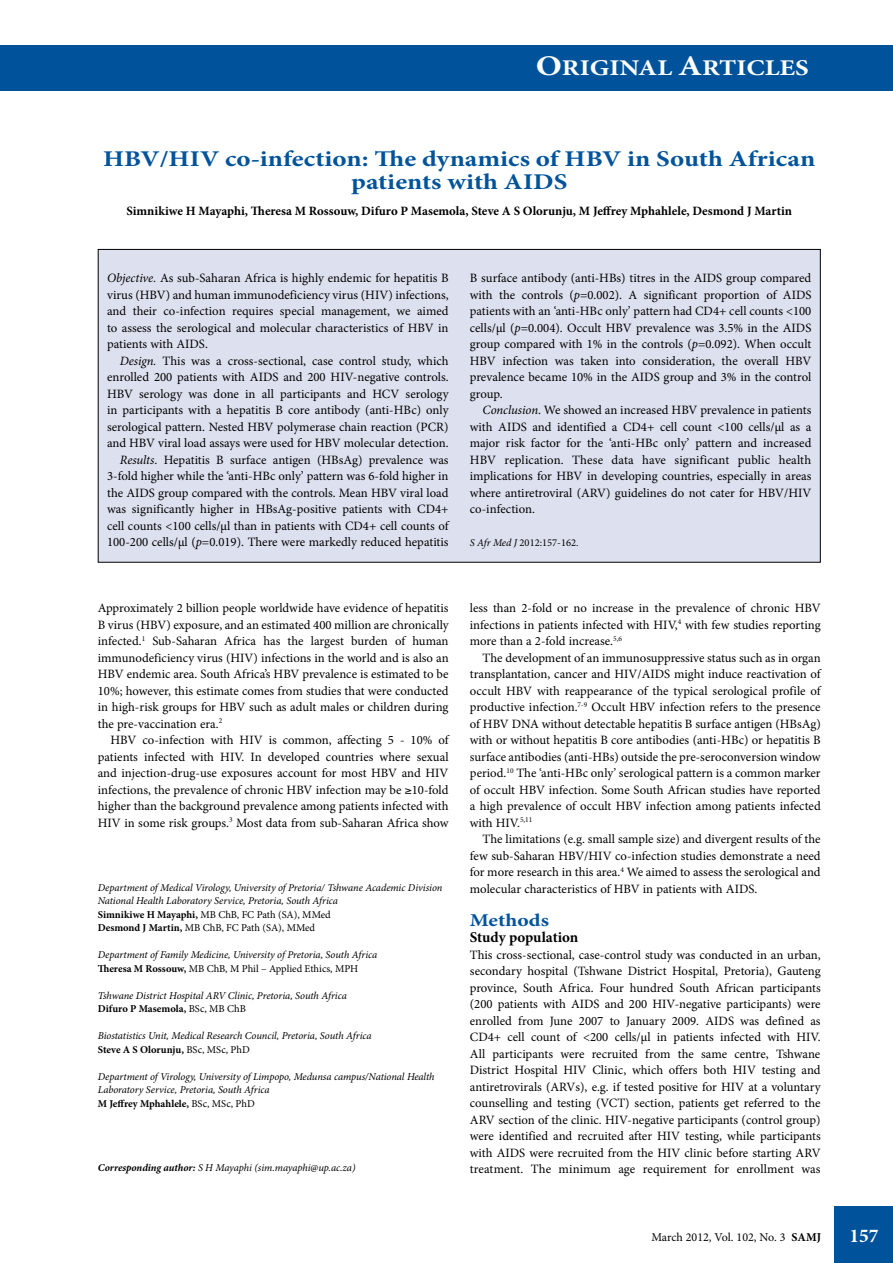
<style>
.page{position:relative;width:893px;height:1263px;background:#fff}
.page>*{position:absolute;margin:0;border:0;box-sizing:border-box;transform-origin:0 0}
.t1{font:700 22.5px/22.5px "Minion Pro";color:#00539b;text-align:center;scale:1.2 1}
.t2{font:700 22.5px "Minion Pro";color:#fff;scale:1.2 1}
.t3{font:700 19.5px "Minion Pro";color:#fff}
.t4{font:700 18px "Minion Pro";color:#00539b;scale:1.2 1}
.t5{font:700 15px "Minion Pro";letter-spacing:-.005em;color:#000}
.t6{font:12.75px/16.5px "Minion Pro";color:#000;text-align:justify}
.t7{font:700 12.75px "Minion Pro";color:#000}
.t8{font:12px "Minion Pro";letter-spacing:-.005em;color:#000}
.t9{font:italic 10.5px/13.5px "Minion Pro";letter-spacing:-.01em;color:#000}
.t10{font:10.5px "Minion Pro";color:#000}
.s1{font-size:28.5px}
.s2{font-style:italic}
.s3{font-weight:700;font-style:normal}
.s4{font-style:normal}
.s5{font-weight:700}
</style>
<div class="page">
<div style="left:834px;top:1206px;width:59px;height:57px;background:#00539b"></div>
<div style="left:0;top:45px;width:893px;height:45px;background:#00539b"></div>
<div style="left:98px;top:249px;width:722px;height:313px;background:#dde1ef"></div>
<h1 class="t2" style="left:536px;top:52px;width:229px"><span class="s1">O</span>RIGINAL <span class="s1">A</span>RTICLES</h1>
<h1 class="t1" style="left:103px;top:148px;width:595px">HBV/HIV co-infection: The dynamics of HBV in South African patients with AIDS</h1>
<p class="t7" style="left:126px;top:202px;width:667px">Simnikiwe H Mayaphi, Theresa M Rossouw, Difuro P Masemola, Steve A S Olorunju, M Jeffrey Mphahlele, Desmond J Martin</p>
<p class="t6" style="left:107px;top:270px;width:343px"><span class="s2">Objective.</span> As sub-Saharan Africa is highly endemic for hepatitis B virus (HBV) and human immunodeficiency virus (HIV) infections, and their co-infection requires special management, we aimed to assess the serological and molecular characteristics of HBV in patients with AIDS.</p>
<p class="t6" style="left:107px;top:352px;width:343px;text-align:right"><span class="s2">Design.</span> This was a cross-sectional, case control study, which enrolled 200 patients with AIDS and 200 HIV-negative controls.<br>HBV serology was done in all participants and HCV serology in participants with a hepatitis B core antibody (anti-HBc) only serological pattern. Nested HBV polymerase chain reaction (PCR) and HBV viral load assays were used for HBV molecular detection.<br><span class="s2">Results</span>. Hepatitis B surface antigen (HBsAg) prevalence was 3-fold higher while the ‘anti-HBc only’ pattern was 6-fold higher in the AIDS group compared with the controls. Mean HBV viral load was significantly higher in HBsAg-positive patients with CD4+ cell counts &lt;100 cells/µl than in patients with CD4+ cell counts of 100-200 cells/µl (<span class="s2">p</span>=0.019). There were markedly reduced hepatitis</p>
<p class="t6" style="left:470px;top:270px;width:343px">B surface antibody (anti-HBs) titres in the AIDS group compared with the controls (<span class="s2">p</span>=0.002). A significant proportion of AIDS patients with an ‘anti-HBc only’ pattern had CD4+ cell counts &lt;100 cells/µl (<span class="s2">p</span>=0.004). Occult HBV prevalence was 3.5% in the AIDS group compared with 1% in the controls (<span class="s2">p</span>=0.092). When occult HBV infection was taken into consideration, the overall HBV prevalence became 10% in the AIDS group and 3% in the control group.</p>
<p class="t6" style="left:470px;top:402px;width:343px;text-indent:13px"><span class="s2">Conclusion</span>. We showed an increased HBV prevalence in patients with AIDS and identified a CD4+ cell count &lt;100 cells/µl as a major risk factor for the ‘anti-HBc only’ pattern and increased HBV replication. These data have significant public health implications for HBV in developing countries, especially in areas where antiretroviral (ARV) guidelines do not cater for HBV/HIV co-infection.</p>
<p class="t10" style="left:470px;top:536px;width:110px"><span class="s2">S Afr Med J</span> 2012:157-162.</p>
<p class="t6" style="left:98px;top:600px;width:352px">Approximately 2 billion people worldwide have evidence of hepatitis B virus (HBV) exposure, and an estimated 400 million are chronically infected.<sup>1</sup> Sub-Saharan Africa has the largest burden of human immunodeficiency virus (HIV) infections in the world and is also an HBV endemic area. South Africa’s HBV prevalence is estimated to be 10%; however, this estimate comes from studies that were conducted in high-risk groups for HBV such as adult males or children during the pre-vaccination era.<sup>2</sup></p>
<p class="t6" style="left:98px;top:732px;width:352px;text-indent:13px">HBV co-infection with HIV is common, affecting 5 - 10% of patients infected with HIV. In developed countries where sexual and injection-drug-use exposures account for most HBV and HIV infections, the prevalence of chronic HBV infection may be ≥10-fold higher than the background prevalence among patients infected with HIV in some risk groups.<sup>3</sup> Most data from sub-Saharan Africa show</p>
<p class="t9" style="left:98px;top:880px;width:346px">Department of Medical Virology, University of Pretoria/ Tshwane Academic Division National Health Laboratory Service, Pretoria, South Africa<br><span class="s3">Simnikiwe H Mayaphi,</span> <span class="s4">MB ChB, FC Path (SA), MMed<br></span><span class="s3">Desmond J Martin,</span> <span class="s4">MB ChB, FC Path (SA), MMed</span></p>
<p class="t9" style="left:98px;top:948px;width:281px">Department of Family Medicine, University of Pretoria, South Africa<br><span class="s3">Theresa M Rossouw,</span> <span class="s4">MB ChB, M Phil – Applied Ethics, MPH</span></p>
<p class="t9" style="left:98px;top:988px;width:251px">Tshwane District Hospital ARV Clinic, Pretoria, South Africa<br><span class="s3">Difuro P Masemola,</span> <span class="s4">BSc, MB ChB</span></p>
<p class="t9" style="left:98px;top:1029px;width:275px">Biostatistics Unit, Medical Research Council, Pretoria, South Africa<br><span class="s3">Steve A S Olorunju,</span> <span class="s4">BSc, MSc, PhD</span></p>
<p class="t9" style="left:98px;top:1069px;width:338px">Department of Virology, University of Limpopo, Medunsa campus/National Health<br>Laboratory Service, Pretoria, South Africa<br><span class="s3">M Jeffrey Mphahlele,</span> <span class="s4">BSc, MSc, PhD</span></p>
<p class="t9" style="left:98px;top:1161px;width:259px"><span class="s5">Corresponding author:</span> S H Mayaphi (sim.mayaphi@up.ac.za)</p>
<p class="t6" style="left:470px;top:600px;width:352px">less than 2-fold or no increase in the prevalence of chronic HBV infections in patients infected with HIV,<sup>4</sup> with few studies reporting more than a 2-fold increase.<sup>5,6</sup></p>
<p class="t6" style="left:470px;top:649px;width:352px;text-indent:13px">The development of an immunosuppressive status such as in organ transplantation, cancer and HIV/AIDS might induce reactivation of occult HBV with reappearance of the typical serological profile of productive infection.<sup>7-9</sup> Occult HBV infection refers to the presence of HBV DNA without detectable hepatitis B surface antigen (HBsAg) with or without hepatitis B core antibodies (anti-HBc) or hepatitis B surface antibodies (anti-HBs) outside the pre-seroconversion window period.<sup>10</sup> The ‘anti-HBc only’ serological pattern is a common marker of occult HBV infection. Some South African studies have reported a high prevalence of occult HBV infection among patients infected with HIV.<sup>5,11</sup></p>
<p class="t6" style="left:470px;top:831px;width:352px;text-indent:13px">The limitations (e.g. small sample size) and divergent results of the few sub-Saharan HBV/HIV co-infection studies demonstrate a need for more research in this area.<sup>4</sup> We aimed to assess the serological and molecular characteristics of HBV in patients with AIDS.</p>
<h3 class="t4" style="left:470px;top:907px;width:67px">Methods</h3>
<p class="t5" style="left:470px;top:927px;width:110px">Study population</p>
<p class="t6" style="left:470px;top:946px;width:352px">This cross-sectional, case-control study was conducted in an urban, secondary hospital (Tshwane District Hospital, Pretoria), Gauteng province, South Africa. Four hundred South African participants (200 patients with AIDS and 200 HIV-negative participants) were enrolled from June 2007 to January 2009. AIDS was defined as CD4+ cell count of &lt;200 cells/µl in patients infected with HIV.<br>All participants were recruited from the same centre, Tshwane District Hospital HIV Clinic, which offers both HIV testing and antiretrovirals (ARVs), e.g. if tested positive for HIV at a voluntary counselling and testing (VCT) section, patients get referred to the ARV section of the clinic. HIV-negative participants (control group) were identified and recruited after HIV testing, while participants with AIDS were recruited from the HIV clinic before starting ARV treatment. The minimum age requirement for enrollment was</p>
<p class="t8" style="left:651px;top:1229px;width:171px">March 2012, Vol. 102, No. 3 <span class="s5">SAMJ</span></p>
<h2 class="t3" style="left:849px;top:1222px;width:31px">157</h2>
</div>
